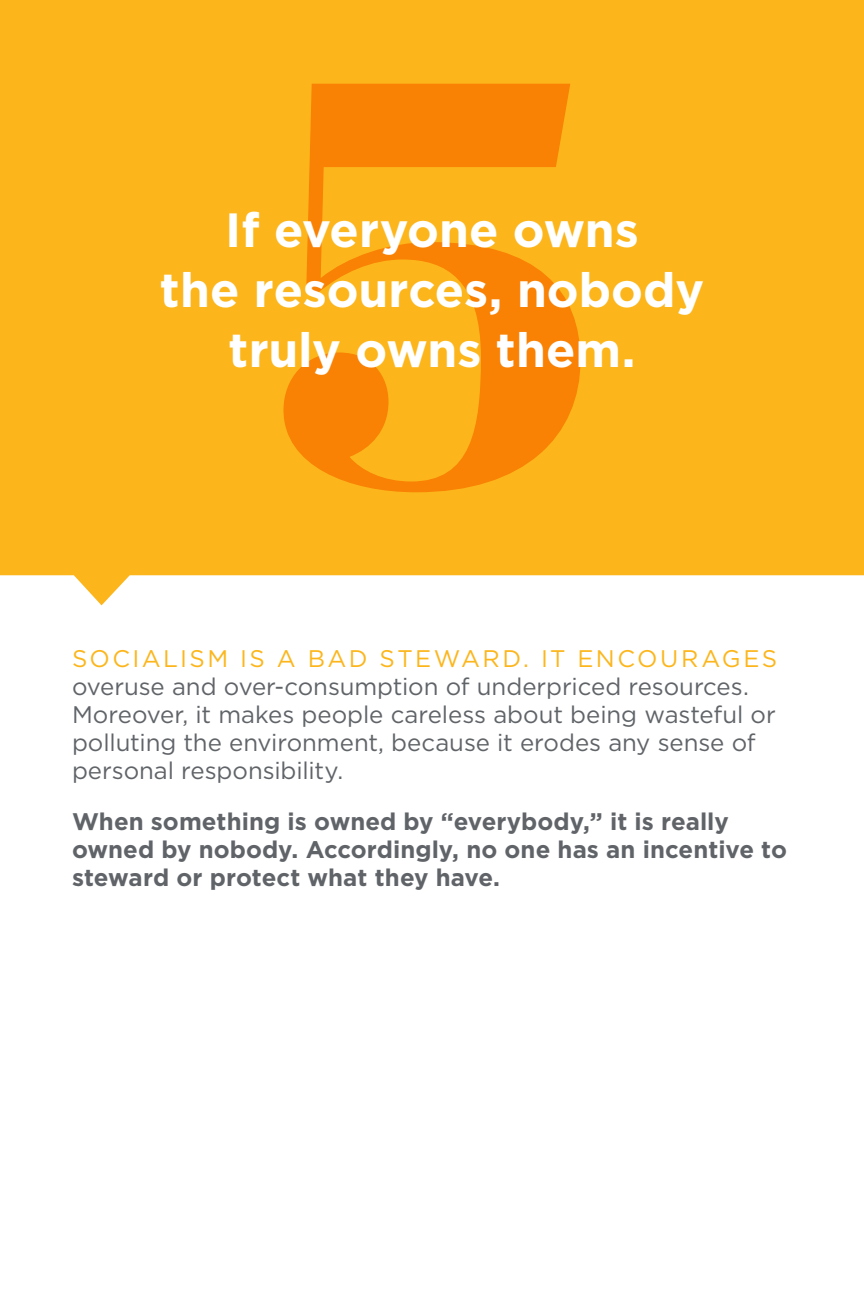
<style>
.page{position:relative;width:864px;height:1296px;background:#fff}
.page>*{position:absolute;margin:0;border:0;box-sizing:border-box;transform-origin:0 0}
._9_Points{font:700 48px/60px "Gotham";color:#fff;text-align:center}
.Body_Intro{font:24px/28px "Gotham";color:#606468}
.Body_Copy{font:700 24px/28px "Gotham";color:#606468}
.s1{color:#fcb61c}
</style>
<div class="page">
<div style="left:0;top:0;width:864px;height:605px;background:#fcb61c"></div>
<svg style="left:284px;top:84px;width:296px;height:408px;background:#fa9d10"></svg>
<p class="_9_Points" style="left:160px;top:200px;width:546px">If everyone owns<br>the resources, nobody truly owns them.</p>
<p class="Body_Intro" style="left:72px;top:644px;width:707px"><span class="s1">SOCIALISM IS A BAD STEWARD. IT ENCOURAGES </span>overuse and over-consumption of underpriced resources.<br>Moreover, it makes people careless about being wasteful or polluting the environment, because it erodes any sense of personal responsibility.</p>
<p class="Body_Copy" style="left:72px;top:807px;width:717px">When something is owned by “everybody,” it is really owned by nobody. Accordingly, no one has an incentive to steward or protect what they have.</p>
</div>
